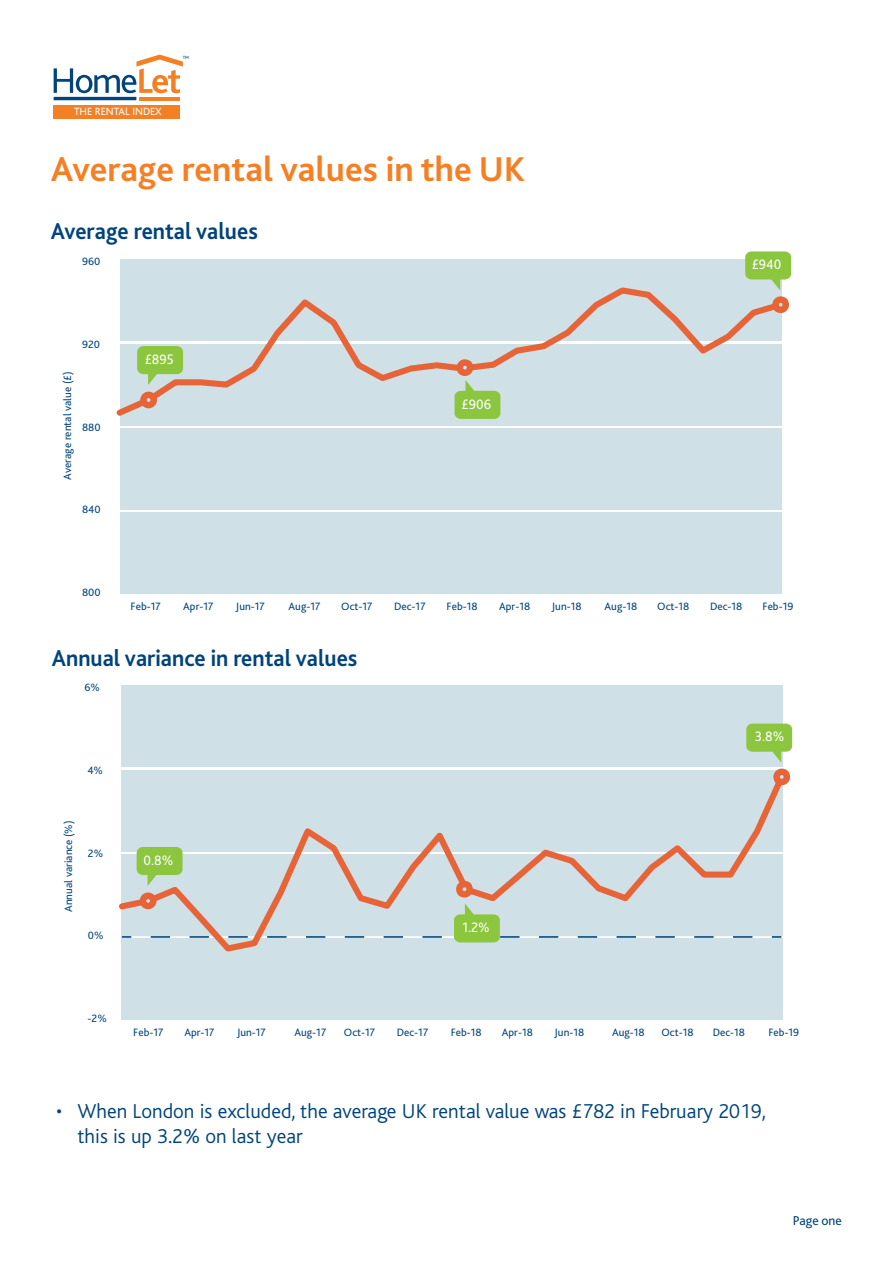
<style>
.page{position:relative;width:893px;height:1263px;background:#fff}
.page>*{position:absolute;margin:0;border:0;box-sizing:border-box;transform-origin:0 0}
.t1{font:700 36px "Bliss 2";color:#f48026}
.t2{font:700 24px "Bliss 2";color:#00447b;scale:.95 1}
.t3{font:300 21px/25.2px "Bliss";color:#00447b}
.t4{font:14.4px "Bliss 2";color:#fff;scale:.95 1}
.t5{font:13.5px "Bliss 2";color:#00447b}
.t6{font:11.1px "Bliss 2";color:#00447b}
.t7{font:10.95px "Bliss";color:#fff}
.t8{font:4.8px "Bliss";color:#00447b}
</style>
<div class="page">
<div style="left:121px;top:686px;width:662px;height:81px;background:#cfe0e6"></div>
<div style="left:121px;top:938px;width:662px;height:81px;background:#cfe0e6"></div>
<div style="left:119px;top:770px;width:664px;height:182px;background:#cfe0e6"></div>
<svg style="left:746px;top:724px;width:47px;height:75px"></svg>
<svg style="left:137px;top:847px;width:625px;height:95px"></svg>
<div style="left:54px;top:105px;width:126px;height:14px;background:#f48026"></div>
<hr style="left:54px;top:97px;width:82px;height:3px;background:#00447b">
<hr style="left:139px;top:97px;width:41px;height:3px;background:#f48026">
<svg style="left:54px;top:55px;width:129px;height:38px"></svg>
<div style="left:120px;top:260px;width:662px;height:81px;background:#cfe0e6"></div>
<div style="left:120px;top:512px;width:662px;height:82px;background:#cfe0e6"></div>
<div style="left:120px;top:344px;width:662px;height:81px;background:#cfe0e6"></div>
<div style="left:120px;top:428px;width:662px;height:81px;background:#cfe0e6"></div>
<svg style="left:116px;top:287px;width:629px;height:129px"></svg>
<svg style="left:137px;top:346px;width:46px;height:39px"></svg>
<div style="left:143px;top:395px;width:11px;height:10px;background:#cfe0e6;border-radius:50%"></div>
<div style="left:140px;top:392px;width:17px;height:16px;border:6px solid #e66437;border-radius:50%"></div>
<svg style="left:455px;top:355px;width:45px;height:64px"></svg>
<svg style="left:745px;top:251px;width:47px;height:74px"></svg>
<p class="t7" style="left:74px;top:106px;width:89px">THE RENTAL INDEX</p>
<p class="t8" style="left:183px;top:54px;width:8px">TM</p>
<h1 class="t1" style="left:51px;top:147px;width:476px">Average rental values in the UK</h1>
<h2 class="t2" style="left:51px;top:216px;width:220px">Average rental values</h2>
<p class="t6" style="left:82px;top:255px;width:20px">960</p>
<p class="t6" style="left:82px;top:337px;width:19px">920</p>
<p class="t6" style="left:60px;top:480px;width:110px;rotate:-90deg">Average rental value (£)</p>
<p class="t6" style="left:82px;top:420px;width:20px">880</p>
<p class="t6" style="left:82px;top:503px;width:20px">840</p>
<p class="t6" style="left:82px;top:585px;width:20px">800</p>
<p class="t4" style="left:145px;top:350px;width:32px">£895</p>
<p class="t4" style="left:462px;top:395px;width:33px">£906</p>
<p class="t4" style="left:752px;top:255px;width:33px">£940</p>
<p class="t6" style="left:131px;top:600px;width:32px">Feb-17</p>
<p class="t6" style="left:183px;top:600px;width:32px">Apr-17</p>
<p class="t6" style="left:236px;top:600px;width:30px">Jun-17</p>
<p class="t6" style="left:289px;top:600px;width:33px">Aug-17</p>
<p class="t6" style="left:341px;top:600px;width:33px">Oct-17</p>
<p class="t6" style="left:394px;top:600px;width:33px">Dec-17</p>
<p class="t6" style="left:447px;top:600px;width:32px">Feb-18</p>
<p class="t6" style="left:499px;top:600px;width:33px">Apr-18</p>
<p class="t6" style="left:552px;top:600px;width:31px">Jun-18</p>
<p class="t6" style="left:605px;top:600px;width:34px">Aug-18</p>
<p class="t6" style="left:657px;top:600px;width:34px">Oct-18</p>
<p class="t6" style="left:710px;top:600px;width:34px">Dec-18</p>
<p class="t6" style="left:763px;top:600px;width:32px">Feb-19</p>
<h2 class="t2" style="left:52px;top:643px;width:323px">Annual variance in rental values</h2>
<p class="t6" style="left:84px;top:680px;width:17px">6%</p>
<p class="t6" style="left:87px;top:763px;width:17px">4%</p>
<p class="t6" style="left:62px;top:912px;width:93px;rotate:-90deg">Annual variance (%)</p>
<p class="t6" style="left:88px;top:846px;width:17px">2%</p>
<p class="t6" style="left:88px;top:929px;width:17px">0%</p>
<p class="t4" style="left:144px;top:851px;width:33px">0.8%</p>
<p class="t4" style="left:462px;top:919px;width:30px">1.2%</p>
<p class="t4" style="left:755px;top:727px;width:33px">3.8%</p>
<p class="t6" style="left:88px;top:1011px;width:21px">-2%</p>
<p class="t6" style="left:133px;top:1026px;width:32px">Feb-17</p>
<p class="t6" style="left:184px;top:1026px;width:32px">Apr-17</p>
<p class="t6" style="left:237px;top:1026px;width:30px">Jun-17</p>
<p class="t6" style="left:294px;top:1026px;width:33px">Aug-17</p>
<p class="t6" style="left:344px;top:1026px;width:33px">Oct-17</p>
<p class="t6" style="left:397px;top:1026px;width:33px">Dec-17</p>
<p class="t6" style="left:451px;top:1026px;width:32px">Feb-18</p>
<p class="t6" style="left:502px;top:1026px;width:33px">Apr-18</p>
<p class="t6" style="left:555px;top:1026px;width:31px">Jun-18</p>
<p class="t6" style="left:612px;top:1026px;width:34px">Aug-18</p>
<p class="t6" style="left:661px;top:1026px;width:34px">Oct-18</p>
<p class="t6" style="left:713px;top:1026px;width:34px">Dec-18</p>
<p class="t6" style="left:768px;top:1026px;width:32px">Feb-19</p>
<h3 class="t3" style="left:77px;top:1099px;width:690px;text-indent:-21px">• When London is excluded, the average UK rental value was £782 in February 2019, this is up 3.2% on last year</h3>
<p class="t5" style="left:793px;top:1212px;width:51px">Page one</p>
</div>
